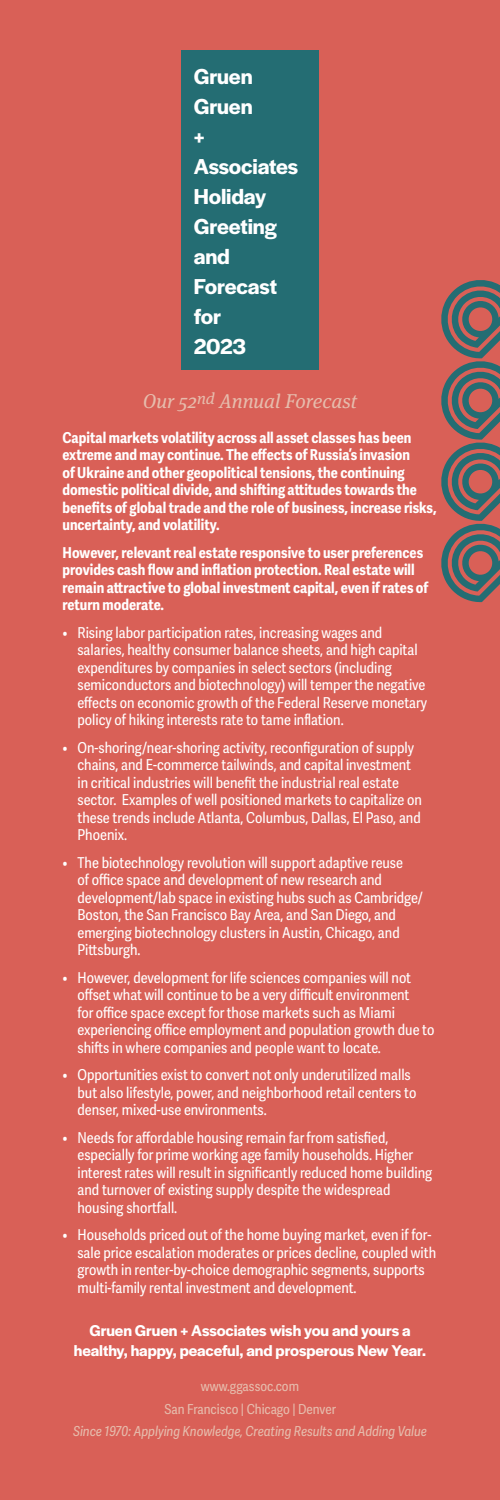
<style>
.page{position:relative;width:500px;height:1500px;background:#d96057}
.page>*{position:absolute;margin:0;border:0;box-sizing:border-box;transform-origin:0 0}
.t1{font:600 22.5px/30px "Halyard Display";letter-spacing:-.005em;color:#fff}
.t2{font:italic 20px "Meta Serif Pro";color:#e6bcac}
.t3{font:600 16.25px/19.5px "Halyard Display";letter-spacing:-.005em;color:#fff;text-align:center}
.t4{font:15px/17.5px "Adelle Sans Cnd";color:#fff}
.t5{font:700 15px/17.5px "Adelle Sans Cnd";color:#fff}
.Bulletted{font:italic 13.75px "Adelle Sans Cnd";color:#e6bcac}
.Bulletted-2{font:13.75px "Adelle Sans Cnd";color:#e6bcac}
</style>
<div class="page">
<div style="left:181px;top:50px;width:138px;height:319px;background:#246d73"></div>
<svg style="left:441px;top:280px;width:59px;height:322px"></svg>
<p class="t1" style="left:194px;top:60px;width:60px">Gruen<br>Gruen</p>
<p class="t1" style="left:194px;top:120px;width:106px">+<br>Associates<br>Holiday<br>Greeting and<br>Forecast</p>
<p class="t1" style="left:194px;top:300px;width:29px">for</p>
<p class="t1" style="left:194px;top:330px;width:54px">2023</p>
<p class="t2" style="left:143px;top:386px;width:216px">Our 52<sup>nd</sup> Annual Forecast</p>
<p class="t5" style="left:62px;top:429px;width:376px">Capital markets volatility across all asset classes has been extreme and may continue. The effects of Russia’s invasion<br>of Ukraine and other geopolitical tensions, the continuing domestic political divide, and shifting attitudes towards the benefits of global trade and the role of business, increase risks, uncertainty, and volatility.</p>
<p class="t5" style="left:62px;top:544px;width:367px">However, relevant real estate responsive to user preferences provides cash flow and inflation protection. Real estate will remain attractive to global investment capital, even if rates of return moderate.</p>
<p class="t4" style="left:78px;top:624px;width:351px;text-indent:-15px">• Rising labor participation rates, increasing wages and salaries, healthy consumer balance sheets, and high capital expenditures by companies in select sectors (including semiconductors and biotechnology) will temper the negative effects on economic growth of the Federal Reserve monetary policy of hiking interests rate to tame inflation.</p>
<p class="t4" style="left:78px;top:739px;width:346px;text-indent:-15px">• On-shoring/near-shoring activity, reconfiguration of supply chains, and E-commerce tailwinds, and capital investment in critical industries will benefit the industrial real estate sector. Examples of well positioned markets to capitalize on these trends include Atlanta, Columbus, Dallas, El Paso, and Phoenix.</p>
<p class="t4" style="left:78px;top:854px;width:347px;text-indent:-15px">• The biotechnology revolution will support adaptive reuse<br>of office space and development of new research and development/lab space in existing hubs such as Cambridge/ Boston, the San Francisco Bay Area, and San Diego, and emerging biotechnology clusters in Austin, Chicago, and Pittsburgh.</p>
<p class="t4" style="left:78px;top:969px;width:358px;text-indent:-15px">• However, development for life sciences companies will not offset what will continue to be a very difficult environment<br>for office space except for those markets such as Miami experiencing office employment and population growth due to shifts in where companies and people want to locate.</p>
<p class="t4" style="left:78px;top:1067px;width:340px;text-indent:-15px">• Opportunities exist to convert not only underutilized malls but also lifestyle, power, and neighborhood retail centers to denser, mixed-use environments.</p>
<p class="t4" style="left:78px;top:1129px;width:356px;text-indent:-15px">• Needs for affordable housing remain far from satisfied, especially for prime working age family households. Higher interest rates will result in significantly reduced home building and turnover of existing supply despite the widespread housing shortfall.</p>
<p class="t4" style="left:78px;top:1227px;width:360px;text-indent:-15px">• Households priced out of the home buying market, even if for&shy;sale price escalation moderates or prices decline, coupled with growth in renter-by-choice demographic segments, supports multi-family rental investment and development.</p>
<p class="t3" style="left:74px;top:1320px;width:354px">Gruen Gruen + Associates wish you and yours a healthy, happy, peaceful, and prosperous New Year.</p>
<p class="Bulletted-2" style="left:201px;top:1378px;width:100px">www.ggassoc.com</p>
<p class="Bulletted-2" style="left:164px;top:1401px;width:173px">San Francisco | Chicago | Denver</p>
<p class="Bulletted" style="left:73px;top:1423px;width:355px">Since 1970: Applying Knowledge, Creating Results and Adding Value</p>
</div>
